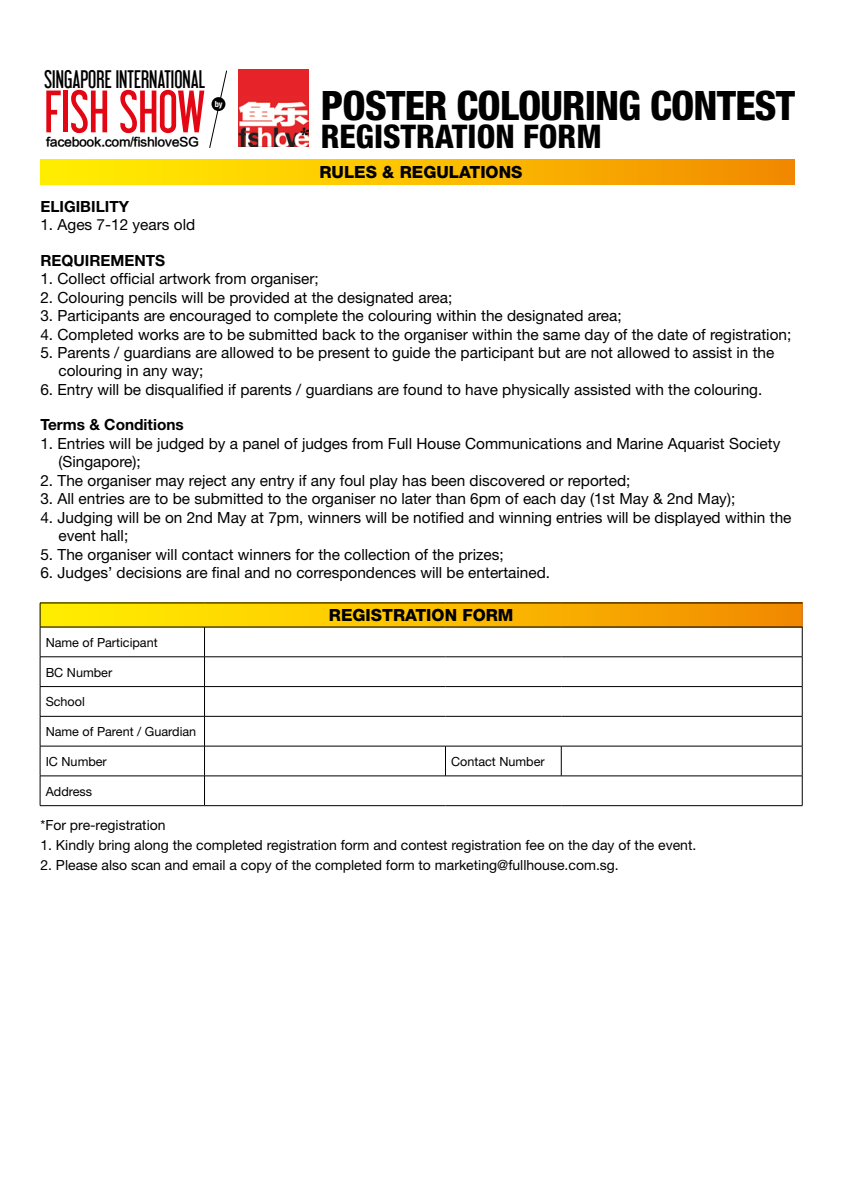
<style>
.page{position:relative;width:842px;height:1191px;background:#fff}
.page>*{position:absolute;margin:0;border:0;box-sizing:border-box;transform-origin:0 0}
.t1{font:53.3px "Libel Suit";color:#e30613}
.t2{font:800 condensed 40.6px "Helvetica Neue";letter-spacing:-.02em;color:#000}
.t3{font:800 condensed 32.6px "Helvetica Neue";color:#000}
.t4{font:22.3px "Libel Suit";color:#000}
.t5{font:800 16.8px "Helvetica Neue";color:#000}
.t6{font:15.4px/18.5px "Helvetica Neue";color:#000}
.t7{font:700 15.4px "Helvetica Neue";color:#000}
.t8{font:14px "Helvetica Neue";color:#000}
.t9{font:12.6px "Helvetica Neue";color:#000}
.t10{font:12.1px "FZLTZCHK GBK1 0";letter-spacing:-.04em;color:#000}
.t11{font:700 condensed 8.4px "Helvetica Neue";color:#fff}
</style>
<div class="page">
<svg style="left:209px;top:70px;width:18px;height:78px"></svg>
<div style="left:212px;top:97px;width:13px;height:14px;background:#000;border-radius:50%"></div>
<div style="left:238px;top:69px;width:71px;height:69px;background:#e52329"></div>
<img style="left:238px;top:96px;width:71px;height:51px">
<div style="left:40px;top:159px;width:754px;height:25px;background:linear-gradient(to right,#fff300,#f38c00)"></div>
<div style="left:40px;top:603px;width:762px;height:24px;background:linear-gradient(to right,#fff300,#f38c00)"></div>
<hr style="left:40px;top:656px;width:165px;height:1px;background:#000">
<hr style="left:205px;top:656px;width:240px;height:1px;background:#000">
<svg style="left:204px;top:628px;width:1px;height:58px"></svg>
<hr style="left:445px;top:656px;width:116px;height:1px;background:#000">
<hr style="left:561px;top:656px;width:241px;height:1px;background:#000">
<hr style="left:40px;top:686px;width:165px;height:1px;background:#000">
<hr style="left:40px;top:686px;width:1px;height:30px;background:#000">
<hr style="left:205px;top:686px;width:240px;height:1px;background:#000">
<hr style="left:204px;top:686px;width:1px;height:30px;background:#000">
<hr style="left:445px;top:686px;width:116px;height:1px;background:#000">
<hr style="left:561px;top:686px;width:241px;height:1px;background:#000">
<hr style="left:802px;top:686px;width:1px;height:30px;background:#000">
<hr style="left:40px;top:716px;width:165px;height:1px;background:#000">
<hr style="left:40px;top:716px;width:1px;height:30px;background:#000">
<hr style="left:205px;top:716px;width:240px;height:1px;background:#000">
<hr style="left:204px;top:716px;width:1px;height:30px;background:#000">
<hr style="left:445px;top:716px;width:116px;height:1px;background:#000">
<hr style="left:561px;top:716px;width:241px;height:1px;background:#000">
<hr style="left:802px;top:716px;width:1px;height:30px;background:#000">
<hr style="left:40px;top:746px;width:165px;height:1px;background:#000">
<hr style="left:205px;top:746px;width:240px;height:1px;background:#000">
<hr style="left:445px;top:746px;width:116px;height:1px;background:#000">
<svg style="left:445px;top:746px;width:1px;height:29px"></svg>
<hr style="left:561px;top:746px;width:241px;height:1px;background:#000">
<svg style="left:561px;top:746px;width:1px;height:29px"></svg>
<hr style="left:40px;top:775px;width:165px;height:1px;background:#000">
<svg style="left:40px;top:746px;width:1px;height:59px"></svg>
<hr style="left:205px;top:775px;width:240px;height:1px;background:#000">
<svg style="left:204px;top:746px;width:1px;height:59px"></svg>
<hr style="left:445px;top:775px;width:116px;height:1px;background:#000">
<hr style="left:561px;top:775px;width:241px;height:1px;background:#000">
<svg style="left:802px;top:746px;width:1px;height:59px"></svg>
<hr style="left:40px;top:805px;width:165px;height:1px;background:#000">
<hr style="left:205px;top:805px;width:240px;height:1px;background:#000">
<hr style="left:445px;top:805px;width:116px;height:1px;background:#000">
<hr style="left:561px;top:805px;width:241px;height:1px;background:#000">
<svg style="left:802px;top:603px;width:1px;height:83px"></svg>
<hr style="left:40px;top:603px;width:165px;height:1px;background:#000">
<svg style="left:40px;top:603px;width:1px;height:83px"></svg>
<hr style="left:205px;top:603px;width:240px;height:1px;background:#000">
<hr style="left:445px;top:603px;width:116px;height:1px;background:#000">
<hr style="left:561px;top:603px;width:241px;height:1px;background:#000">
<hr style="left:40px;top:627px;width:165px;height:1px;background:#000">
<hr style="left:205px;top:627px;width:240px;height:1px;background:#000">
<hr style="left:445px;top:627px;width:116px;height:1px;background:#000">
<hr style="left:561px;top:627px;width:241px;height:1px;background:#000">
<h3 class="t4" style="left:44px;top:65px;width:45px">SINGAPORE</h3>
<h3 class="t4" style="left:116px;top:65px;width:8px">INTERN</h3>
<h3 class="t4" style="left:158px;top:65px;width:48px">ATIONAL</h3>
<h1 class="t1" style="left:45px;top:80px;width:162px">FISH SHOW</h1>
<p class="t11" style="left:215px;top:97px;width:9px">by</p>
<p class="t10" style="left:46px;top:136px;width:154px">facebook.com/fishloveSG</p>
<h2 class="t2" style="left:321px;top:80px;width:476px">POSTER COLOURING CONTEST</h2>
<h3 class="t3" style="left:321px;top:116px;width:282px">REGISTRATION FORM</h3>
<p class="t5" style="left:319px;top:162px;width:204px">RULES &amp; REGULATIONS</p>
<p class="t7" style="left:40px;top:196px;width:90px">Eligibility</p>
<p class="t6" style="left:40px;top:215px;width:156px">1. Ages 7-12 years old</p>
<p class="t7" style="left:40px;top:250px;width:126px">Requirements</p>
<p class="t6" style="left:40px;top:269px;width:280px">1. Collect official artwork from organiser;</p>
<p class="t6" style="left:40px;top:287px;width:413px">2. Colouring pencils will be provided at the designated area;</p>
<p class="t6" style="left:40px;top:306px;width:583px">3. Participants are encouraged to complete the colouring within the designated area;</p>
<p class="t6" style="left:40px;top:324px;width:752px">4. Completed works are to be submitted back to the organiser within the same day of the date of registration;</p>
<p class="t6" style="left:58px;top:343px;width:717px;text-indent:-18px">5. Parents / guardians are allowed to be present to guide the participant but are not allowed to assist in the colouring in any way;</p>
<p class="t6" style="left:40px;top:380px;width:723px">6. Entry will be disqualified if parents / guardians are found to have physically assisted with the colouring.</p>
<p class="t7" style="left:40px;top:415px;width:145px">Terms &amp; Conditions</p>
<p class="t6" style="left:58px;top:434px;width:723px;text-indent:-18px">1. Entries will be judged by a panel of judges from Full House Communications and Marine Aquarist Society (Singapore);</p>
<p class="t6" style="left:40px;top:471px;width:592px">2. The organiser may reject any entry if any foul play has been discovered or reported;</p>
<p class="t6" style="left:40px;top:489px;width:696px">3. All entries are to be submitted to the organiser no later than 6pm of each day (1st May &amp; 2nd May);</p>
<p class="t6" style="left:58px;top:508px;width:734px;text-indent:-18px">4. Judging will be on 2nd May at 7pm, winners will be notified and winning entries will be displayed within the event hall;</p>
<p class="t6" style="left:40px;top:545px;width:465px">5. The organiser will contact winners for the collection of the prizes;</p>
<p class="t6" style="left:40px;top:563px;width:511px">6. Judges’ decisions are final and no correspondences will be entertained.</p>
<p class="t5" style="left:329px;top:605px;width:186px">REGISTRATION FORM</p>
<p class="t9" style="left:46px;top:635px;width:114px">Name of Participant</p>
<p class="t9" style="left:46px;top:664px;width:68px">BC Number</p>
<p class="t9" style="left:46px;top:694px;width:41px">School</p>
<p class="t9" style="left:46px;top:724px;width:152px">Name of Parent / Guardian</p>
<p class="t9" style="left:46px;top:754px;width:63px">IC Number</p>
<p class="t9" style="left:451px;top:754px;width:95px">Contact Number</p>
<p class="t9" style="left:46px;top:783px;width:48px">Address</p>
<p class="t8" style="left:40px;top:817px;width:127px">*For pre-registration</p>
<p class="t8" style="left:40px;top:836px;width:657px">1. Kindly bring along the completed registration form and contest registration fee on the day of the event.</p>
<p class="t8" style="left:40px;top:856px;width:580px">2. Please also scan and email a copy of the completed form to marketing@fullhouse.com.sg.</p>
</div>
